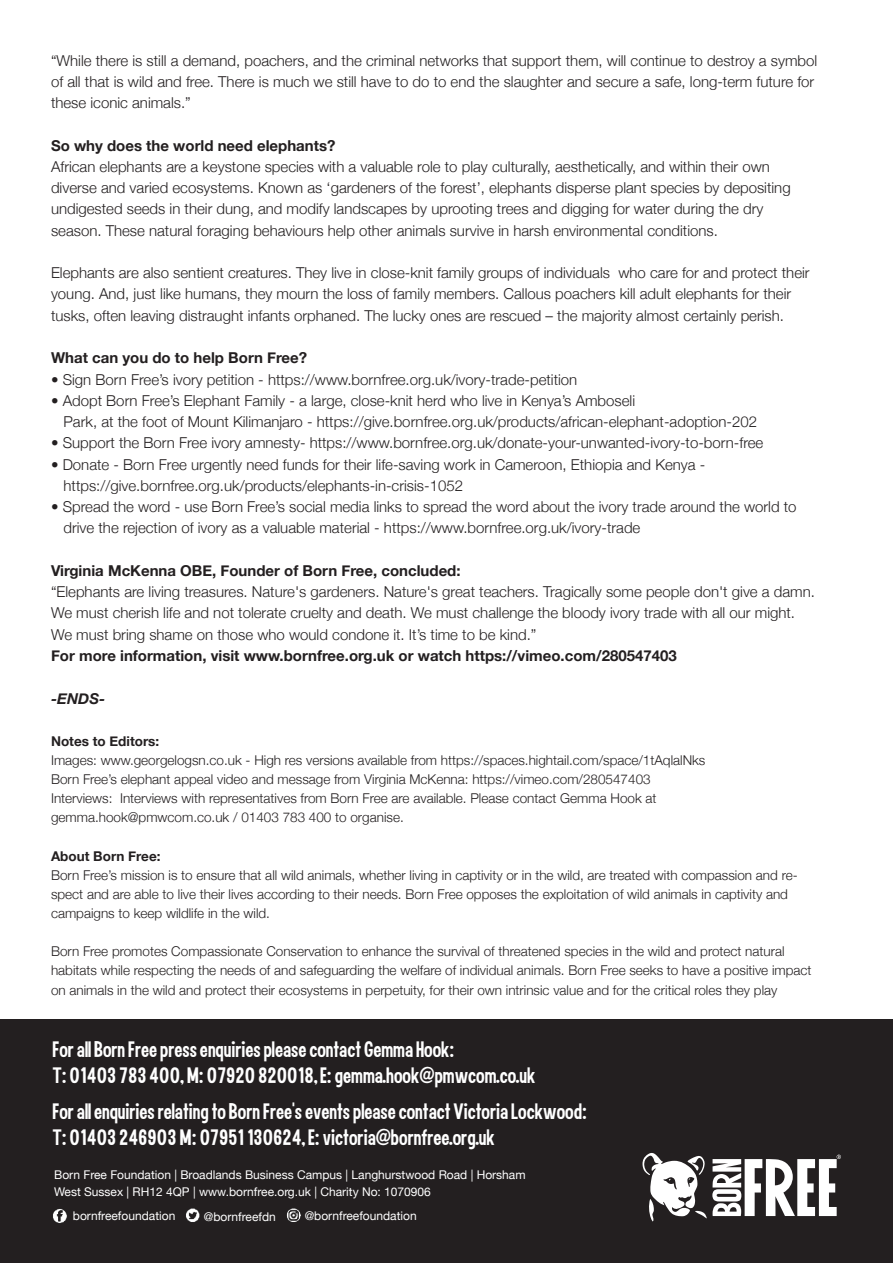
<style>
.page{position:relative;width:893px;height:1263px;background:#fff}
.page>*{position:absolute;margin:0;border:0;box-sizing:border-box;transform-origin:0 0}
.t1{font:18px/25.8px "Born Free Sans";color:#fff}
.t2{font:300 15px/21.3px "Helvetica Neue";color:#231f20}
.t3{font:700 15px "Helvetica Neue";color:#231f20}
.t4{font:italic 700 15px "Helvetica Neue";color:#231f20}
.t5{font:300 13.5px/19px "Helvetica Neue";color:#231f20}
.t6{font:700 13.5px "Helvetica Neue";color:#231f20}
.t7{font:12px/16.8px "Helvetica Neue";color:#fff}
</style>
<div class="page">
<div style="left:0;top:1019px;width:893px;height:244px;background:#231f20"></div>
<svg style="left:642px;top:1153px;width:199px;height:68px"></svg>
<img style="left:53px;top:1209px;width:14px;height:14px">
<img style="left:186px;top:1208px;width:13px;height:14px">
<img style="left:287px;top:1209px;width:13px;height:13px">
<p class="t2" style="left:51px;top:49px;width:768px">“While there is still a demand, poachers, and the criminal networks that support them, will continue to destroy a symbol of all that is wild and free. There is much we still have to do to end the slaughter and secure a safe, long-term future for these iconic animals.”</p>
<p class="t3" style="left:51px;top:136px;width:286px">So why does the world need elephants?</p>
<p class="t2" style="left:51px;top:156px;width:741px">African elephants are a keystone species with a valuable role to play culturally, aesthetically, and within their own diverse and varied ecosystems. Known as ‘gardeners of the forest’, elephants disperse plant species by depositing undigested seeds in their dung, and modify landscapes by uprooting trees and digging for water during the dry season. These natural foraging behaviours help other animals survive in harsh environmental conditions.</p>
<p class="t2" style="left:51px;top:262px;width:760px">Elephants are also sentient creatures. They live in close-knit family groups of individuals who care for and protect their young. And, just like humans, they mourn the loss of family members. Callous poachers kill adult elephants for their tusks, often leaving distraught infants orphaned. The lucky ones are rescued – the majority almost certainly perish.</p>
<p class="t3" style="left:51px;top:349px;width:258px">What can you do to help Born Free?</p>
<p class="t2" style="left:51px;top:368px;width:528px">• Sign Born Free’s ivory petition - https://www.bornfree.org.uk/ivory-trade-petition</p>
<p class="t2" style="left:64px;top:389px;width:695px;text-indent:-13px">• Adopt Born Free’s Elephant Family - a large, close-knit herd who live in Kenya’s Amboseli<br>Park, at the foot of Mount Kilimanjaro - https://give.bornfree.org.uk/products/african-elephant-adoption-202</p>
<p class="t2" style="left:51px;top:432px;width:714px">• Support the Born Free ivory amnesty- https://www.bornfree.org.uk/donate-your-unwanted-ivory-to-born-free</p>
<p class="t2" style="left:64px;top:453px;width:643px;text-indent:-13px">• Donate - Born Free urgently need funds for their life-saving work in Cameroon, Ethiopia and Kenya - https://give.bornfree.org.uk/products/elephants-in-crisis-1052</p>
<p class="t2" style="left:64px;top:496px;width:735px;text-indent:-13px">• Spread the word - use Born Free’s social media links to spread the word about the ivory trade around the world to drive the rejection of ivory as a valuable material - https://www.bornfree.org.uk/ivory-trade</p>
<p class="t3" style="left:51px;top:561px;width:411px">Virginia McKenna OBE, Founder of Born Free, concluded:</p>
<p class="t2" style="left:51px;top:581px;width:765px">“Elephants are living treasures. Nature's gardeners. Nature's great teachers. Tragically some people don't give a damn.<br>We must cherish life and not tolerate cruelty and death. We must challenge the bloody ivory trade with all our might.<br>We must bring shame on those who would condone it. It’s time to be kind.”</p>
<p class="t3" style="left:51px;top:647px;width:627px">For more information, visit www.bornfree.org.uk or watch https://vimeo.com/280547403</p>
<p class="t4" style="left:51px;top:690px;width:56px">-ENDS-</p>
<p class="t6" style="left:51px;top:732px;width:110px">Notes to Editors:</p>
<p class="t5" style="left:51px;top:750px;width:656px">Images: www.georgelogsn.co.uk - High res versions available from https://spaces.hightail.com/space/1tAqlalNks Born Free’s elephant appeal video and message from Virginia McKenna: https://vimeo.com/280547403<br>Interviews: Interviews with representatives from Born Free are available. Please contact Gemma Hook at gemma.hook@pmwcom.co.uk / 01403 783 400 to organise.</p>
<p class="t6" style="left:51px;top:847px;width:111px">About Born Free:</p>
<p class="t5" style="left:51px;top:865px;width:748px">Born Free’s mission is to ensure that all wild animals, whether living in captivity or in the wild, are treated with compassion and re&shy;spect and are able to live their lives according to their needs. Born Free opposes the exploitation of wild animals in captivity and campaigns to keep wildlife in the wild.</p>
<p class="t5" style="left:51px;top:942px;width:762px">Born Free promotes Compassionate Conservation to enhance the survival of threatened species in the wild and protect natural habitats while respecting the needs of and safeguarding the welfare of individual animals. Born Free seeks to have a positive impact on animals in the wild and protect their ecosystems in perpetuity, for their own intrinsic value and for the critical roles they play</p>
<p class="t1" style="left:52px;top:1038px;width:485px">For all Born Free press enquiries please contact Gemma Hook:<br>T: 01403 783 400, M: 07920 820018, E: gemma.hook@pmwcom.co.uk</p>
<p class="t1" style="left:52px;top:1100px;width:536px">For all enquiries relating to Born Free’s events please contact Victoria Lockwood:<br>T: 01403 246903 M: 07951 130624, E: victoria@bornfree.org.uk</p>
<p class="t7" style="left:54px;top:1166px;width:473px">Born Free Foundation | Broadlands Business Campus | Langhurstwood Road | Horsham<br>West Sussex | RH12 4QP | www.bornfree.org.uk | Charity No: 1070906</p>
<p class="t7" style="left:73px;top:1207px;width:104px">bornfreefoundation</p>
<p class="t7" style="left:204px;top:1208px;width:74px">@bornfreefdn</p>
<p class="t7" style="left:305px;top:1207px;width:114px">@bornfreefoundation</p>
</div>
